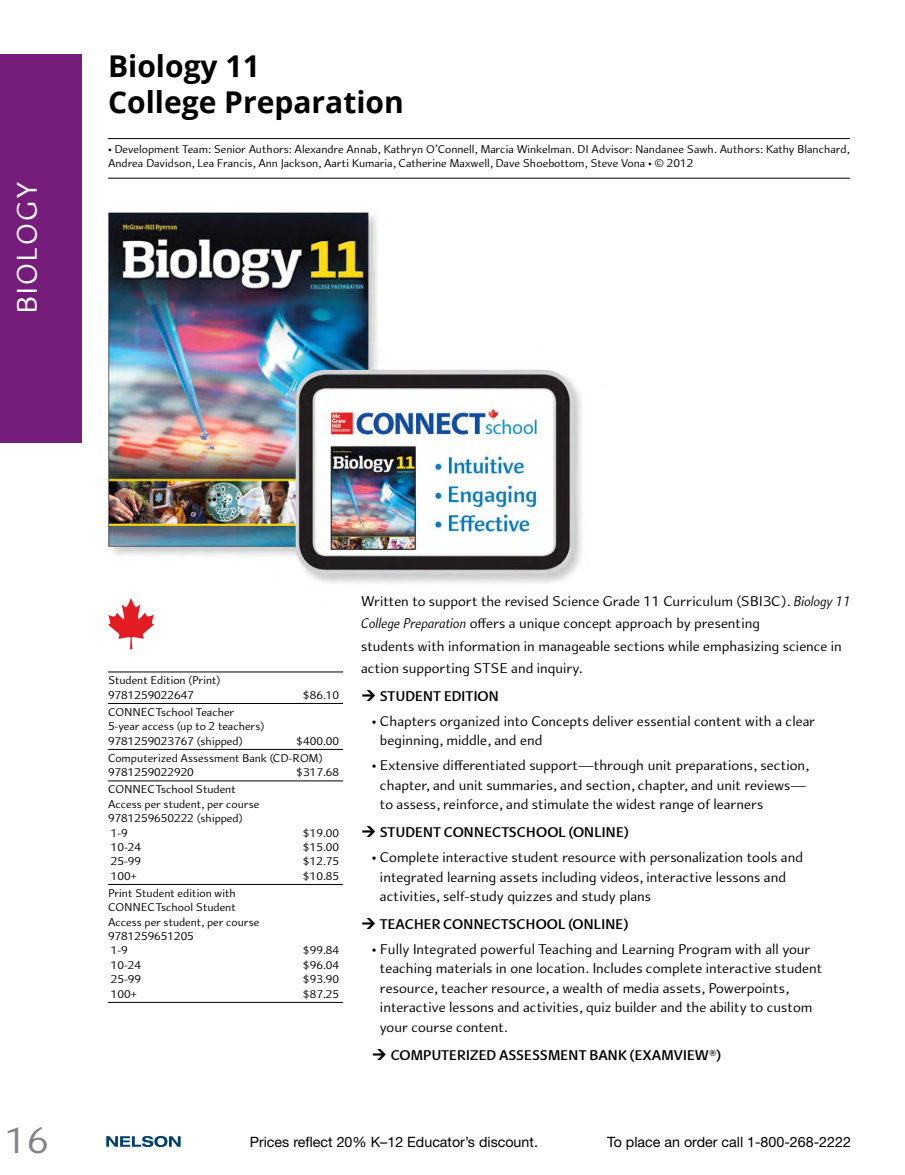
<style>
.page{position:relative;width:905px;height:1175px;background:#fff}
.page>*{position:absolute;margin:0;border:0;box-sizing:border-box;transform-origin:0 0}
.t1{font:39px "Arum Sans";color:#808285}
.t2{font:700 30px "Open Sans";color:#000}
.t3{font:30px "Arum Sans";letter-spacing:.05em;color:#fff}
.BULLETS{font:15px/19.5px "Arum Sans";color:#000}
.HEADING{font:700 15px "Arum Sans";letter-spacing:-.02em;color:#000}
.BULLETS-2{font:700 15px "Arum Sans";letter-spacing:-.02em;color:#000}
.t4{font:14.25px "Helvetica Neue LT Std";color:#000}
.t5{font:12px/14.4px "Arum Sans";color:#000}
.s1{font-style:italic}
</style>
<div class="page">
<div style="left:0;top:54px;width:81px;height:389px;background:#761c7b"></div>
<svg style="left:106px;top:1135px;width:75px;height:12px"></svg>
<img style="left:104px;top:212px;width:478px;height:371px">
<svg style="left:108px;top:598px;width:46px;height:51px"></svg>
<hr style="left:108px;top:671px;width:235px;height:1px;background:#000">
<hr style="left:108px;top:703px;width:235px;height:1px;background:#000">
<hr style="left:108px;top:749px;width:235px;height:1px;background:#000">
<hr style="left:108px;top:780px;width:235px;height:1px;background:#000">
<hr style="left:108px;top:884px;width:235px;height:1px;background:#000">
<hr style="left:108px;top:1002px;width:235px;height:1px;background:#000">
<hr style="left:108px;top:138px;width:741px;height:1px;background:#000">
<hr style="left:108px;top:178px;width:741px;height:1px;background:#000">
<p class="t3" style="left:10px;top:314px;width:135px;rotate:-90deg">BIOLOGY</p>
<p class="t2" style="left:108px;top:45px;width:153px">Biology 11</p>
<p class="t2" style="left:108px;top:81px;width:297px">College Preparation</p>
<p class="t5" style="left:108px;top:142px;width:743px">• Development Team: Senior Authors: Alexandre Annab, Kathryn O’Connell, Marcia Winkelman. DI Advisor: Nandanee Sawh. Authors: Kathy Blanchard,<br>Andrea Davidson, Lea Francis, Ann Jackson, Aarti Kumaria, Catherine Maxwell, Dave Shoebottom, Steve Vona • © 2012</p>
<p class="t5" style="left:108px;top:673px;width:114px">Student Edition (Print)<br>9781259022647</p>
<p class="t5" style="left:303px;top:688px;width:38px">$86.10</p>
<p class="t5" style="left:108px;top:705px;width:158px">CONNECTschool Teacher<br>5-year access (up to 2 teachers)<br>9781259023767 (shipped)</p>
<p class="t5" style="left:296px;top:734px;width:44px">$400.00</p>
<p class="t5" style="left:108px;top:751px;width:216px">Computerized Assessment Bank (CD-ROM)<br>9781259022920</p>
<p class="t5" style="left:296px;top:765px;width:44px">$317.68</p>
<p class="t5" style="left:108px;top:782px;width:153px">CONNECTschool Student<br>Access per student, per course<br>9781259650222 (shipped)<br>1-9</p>
<p class="t5" style="left:303px;top:825px;width:38px">$19.00</p>
<p class="t5" style="left:111px;top:840px;width:32px">10-24</p>
<p class="t5" style="left:303px;top:840px;width:38px">$15.00</p>
<p class="t5" style="left:111px;top:854px;width:32px">25-99</p>
<p class="t5" style="left:303px;top:854px;width:38px">$12.75</p>
<p class="t5" style="left:111px;top:869px;width:28px">100+</p>
<p class="t5" style="left:303px;top:869px;width:38px">$10.85</p>
<p class="t5" style="left:108px;top:886px;width:153px">Print Student edition with<br>CONNECTschool Student<br>Access per student, per course<br>9781259651205<br>1-9</p>
<p class="t5" style="left:303px;top:943px;width:38px">$99.84</p>
<p class="t5" style="left:111px;top:958px;width:32px">10-24</p>
<p class="t5" style="left:303px;top:958px;width:38px">$96.04</p>
<p class="t5" style="left:111px;top:972px;width:32px">25-99</p>
<p class="t5" style="left:303px;top:972px;width:38px">$93.90</p>
<p class="t5" style="left:111px;top:986px;width:28px">100+</p>
<p class="t5" style="left:303px;top:986px;width:38px">$87.25</p>
<p class="BULLETS" style="left:361px;top:589px;width:491px;line-height:22.5px">Written to support the revised Science Grade 11 Curriculum (SBI3C). <span class="s1">Biology 11<br>College Preparation</span> offers a unique concept approach by presenting<br>students with information in manageable sections while emphasizing science in action supporting STSE and inquiry.</p>
<p class="HEADING" style="left:380px;top:687px;width:121px">STUDENT EDITION</p>
<p class="BULLETS" style="left:380px;top:711px;width:436px;text-indent:-8px">• Chapters organized into Concepts deliver essential content with a clear beginning, middle, and end</p>
<p class="BULLETS" style="left:380px;top:756px;width:430px;text-indent:-8px">• Extensive differentiated support—through unit preparations, section, chapter, and unit summaries, and section, chapter, and unit reviews— to assess, reinforce, and stimulate the widest range of learners</p>
<p class="HEADING" style="left:380px;top:823px;width:251px">STUDENT CONNECTSCHOOL (ONLINE)</p>
<p class="BULLETS" style="left:380px;top:847px;width:424px;text-indent:-8px">• Complete interactive student resource with personalization tools and integrated learning assets including videos, interactive lessons and activities, self-study quizzes and study plans</p>
<p class="HEADING" style="left:380px;top:915px;width:250px">TEACHER CONNECTSCHOOL (ONLINE)</p>
<p class="BULLETS" style="left:380px;top:939px;width:443px;text-indent:-8px">• Fully Integrated powerful Teaching and Learning Program with all your teaching materials in one location. Includes complete interactive student resource, teacher resource, a wealth of media assets, Powerpoints, interactive lessons and activities, quiz builder and the ability to custom your course content.</p>
<p class="BULLETS-2" style="left:390px;top:1046px;width:332px">COMPUTERIZED ASSESSMENT BANK (EXAMVIEW®)</p>
<h1 class="t1" style="left:6px;top:1118px;width:44px">16</h1>
<p class="t4" style="left:250px;top:1133px;width:289px">Prices reflect 20% K–12 Educator’s discount.</p>
<p class="t4" style="left:607px;top:1133px;width:245px">To place an order call 1-800-268-2222</p>
</div>
